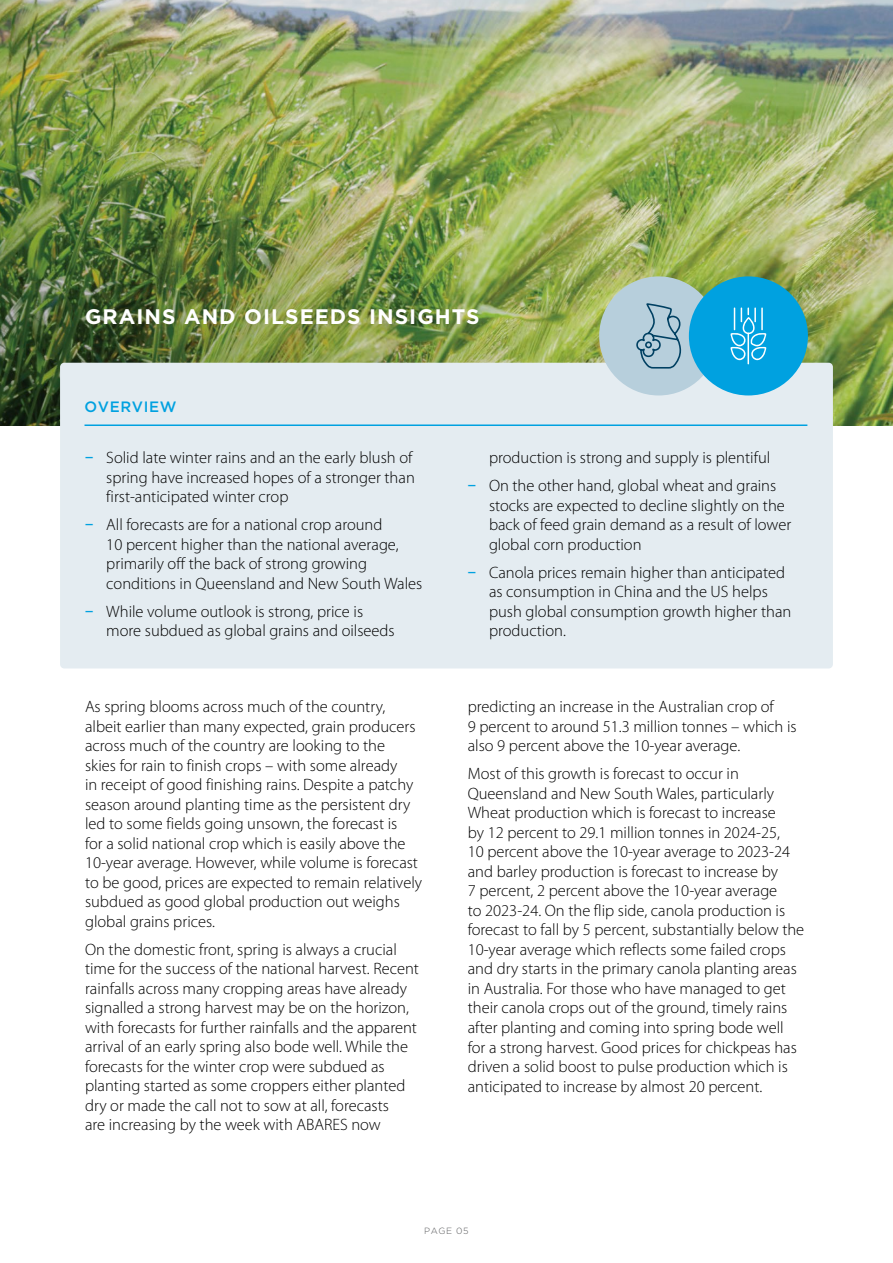
<style>
.page{position:relative;width:893px;height:1263px;background:#fff}
.page>*{position:absolute;margin:0;border:0;box-sizing:border-box;transform-origin:0 0}
.t1{font:700 21px "Gotham";letter-spacing:.05em;color:#fff}
.t2{font:300 16.5px/19.5px "Myriad Pro";color:#000}
.t3{font:500 15px "Gotham";letter-spacing:.04em;color:#00a1e0}
.t4{font:300 9px "Gotham";letter-spacing:.07em;color:#58595b}
.s1{font-weight:600;color:#00a1e0}
</style>
<div class="page">
<img style="left:642px;top:0;width:251px;height:425px">
<img style="left:0;top:0;width:642px;height:425px">
<div style="left:60px;top:363px;width:773px;height:305px;background:#e4ecf1;border-radius:4px"></div>
<hr style="left:85px;top:424px;width:722px;height:2px;background:#00a1e0">
<div style="left:599px;top:276px;width:119px;height:119px;background:#b7cfdc;border-radius:50%"></div>
<svg style="left:636px;top:304px;width:46px;height:65px"></svg>
<div style="left:689px;top:276px;width:119px;height:119px;background:#00a1e0;border-radius:50%"></div>
<hr style="left:747px;top:333px;width:2px;height:31px;background:#fff">
<svg style="left:730px;top:307px;width:36px;height:53px"></svg>
<p class="t1" style="left:85px;top:303px;width:396px">GRAINS AND OILSEEDS INSIGHTS</p>
<p class="t3" style="left:85px;top:398px;width:93px">OVERVIEW</p>
<p class="t2" style="left:106px;top:448px;width:310px;text-indent:-21px"><span class="s1">ū</span> Solid late winter rains and an the early blush of spring have increased hopes of a stronger than first-anticipated winter crop</p>
<p class="t2" style="left:106px;top:515px;width:318px;text-indent:-21px"><span class="s1">ū</span> All forecasts are for a national crop around<br>10 percent higher than the national average, primarily off the back of strong growing conditions in Queensland and New South Wales</p>
<p class="t2" style="left:106px;top:602px;width:290px;text-indent:-21px"><span class="s1">ū</span> While volume outlook is strong, price is more subdued as global grains and oilseeds</p>
<p class="t2" style="left:85px;top:697px;width:339px">As spring blooms across much of the country, albeit earlier than many expected, grain producers across much of the country are looking to the<br>skies for rain to finish crops – with some already<br>in receipt of good finishing rains. Despite a patchy season around planting time as the persistent dry led to some fields going unsown, the forecast is<br>for a solid national crop which is easily above the 10-year average. However, while volume is forecast to be good, prices are expected to remain relatively subdued as good global production out weighs global grains prices.</p>
<p class="t2" style="left:85px;top:940px;width:336px">On the domestic front, spring is always a crucial time for the success of the national harvest. Recent rainfalls across many cropping areas have already signalled a strong harvest may be on the horizon, with forecasts for further rainfalls and the apparent arrival of an early spring also bode well. While the forecasts for the winter crop were subdued as planting started as some croppers either planted dry or made the call not to sow at all, forecasts<br>are increasing by the week with ABARES now</p>
<p class="t2" style="left:468px;top:444px;width:310px;line-height:28px;text-indent:21px">production is strong and supply is plentiful <span class="s1">ū</span> On the other hand, global wheat and grains</p>
<p class="t2" style="left:489px;top:496px;width:304px">stocks are expected to decline slightly on the back of feed grain demand as a result of lower global corn production</p>
<p class="t2" style="left:489px;top:563px;width:304px;text-indent:-21px"><span class="s1">ū</span> Canola prices remain higher than anticipated as consumption in China and the US helps push global consumption growth higher than production.</p>
<p class="t2" style="left:468px;top:697px;width:330px">predicting an increase in the Australian crop of<br>9 percent to around 51.3 million tonnes – which is also 9 percent above the 10-year average.</p>
<p class="t2" style="left:468px;top:764px;width:338px">Most of this growth is forecast to occur in Queensland and New South Wales, particularly Wheat production which is forecast to increase<br>by 12 percent to 29.1 million tonnes in 2024-25,<br>10 percent above the 10-year average to 2023-24 and barley production is forecast to increase by<br>7 percent, 2 percent above the 10-year average<br>to 2023-24. On the flip side, canola production is forecast to fall by 5 percent, substantially below the 10-year average which reflects some failed crops and dry starts in the primary canola planting areas in Australia. For those who have managed to get their canola crops out of the ground, timely rains after planting and coming into spring bode well for a strong harvest. Good prices for chickpeas has driven a solid boost to pulse production which is anticipated to increase by almost 20 percent.</p>
<p class="t4" style="left:424px;top:1225px;width:46px">PAGE 05</p>
</div>
